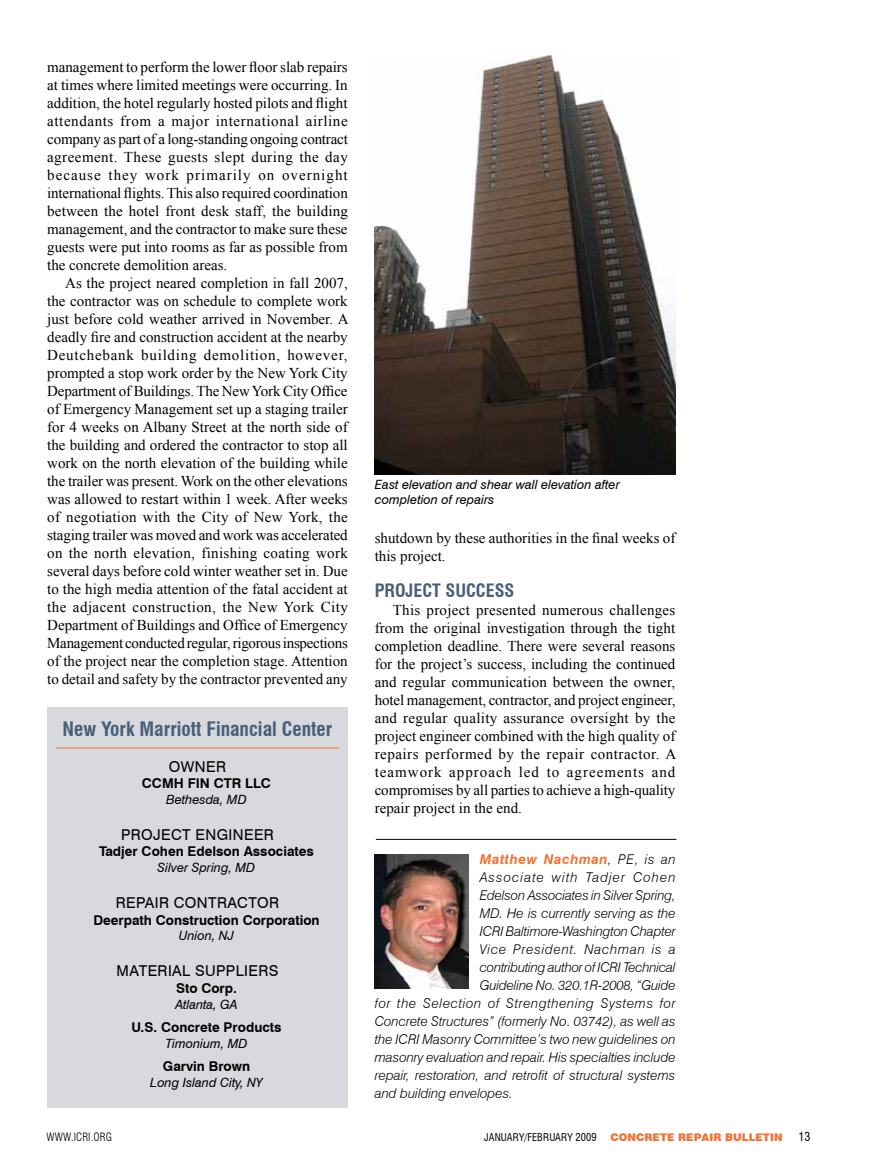
<style>
.page{position:relative;width:878px;height:1175px;background:#fff}
.page>*{position:absolute;margin:0;border:0;box-sizing:border-box;transform-origin:0 0}
.t1{font:700 condensed 19.5px "Swiss 721 BT";color:#485f77}
.t2{font:700 condensed 18px "Swiss 721 BT";color:#485f77}
.t3{font:15px/18px "Times New Roman";color:#000;text-align:justify}
.t4{font:15px "Swiss 721 BT";letter-spacing:.025em;color:#000}
.t5{font:italic 300 13.5px "Swiss 721 BT";color:#000}
.t6{font:700 13.5px "Swiss 721 BT";color:#000}
.t7{font:italic 300 13.5px "Swiss 721 BT";letter-spacing:.045em;color:#000}
.t8{font:italic 300 13.5px "Swiss 721 BT";letter-spacing:.08em;color:#000}
.t9{font:italic 300 13.5px "Swiss 721 BT";letter-spacing:.055em;color:#000}
.t10{font:italic 700 13.5px "Swiss 721 BT";letter-spacing:.04em;color:#f37032}
.t11{font:italic 12.75px/15.3px "Swiss 721 BT";color:#000}
.t12{font:condensed 12px "Swiss 721 BT";color:#000}
.t13{font:300 condensed 11.25px "Swiss 721 BT";letter-spacing:.01em;color:#000}
.t14{font:900 10.5px "Swiss 721 BT";letter-spacing:.01em;color:#f37032}
.t15{font:condensed 10.5px "Swiss 721 BT";letter-spacing:.01em;color:#000}
.s1{font-weight:300;color:#000}
</style>
<div class="page">
<hr style="left:376px;top:839px;width:300px;height:1px;background:#000">
<img style="left:375px;top:54px;width:300px;height:421px">
<div style="left:47px;top:707px;width:301px;height:400px;background:#d7d9de"></div>
<hr style="left:56px;top:747px;width:283px;height:1px;background:#f37032">
<img style="left:375px;top:854px;width:94px;height:134px">
<p class="t3" style="left:47px;top:58px;width:302px">management to perform the lower floor slab repairs at times where limited meetings were occurring. In addition, the hotel regularly hosted pilots and flight attendants from a major international airline company as part of a long-standing ongoing contract agreement. These guests slept during the day because they work primarily on overnight international flights. This also required coordination between the hotel front desk staff, the building management, and the contractor to make sure these guests were put into rooms as far as possible from the concrete demolition areas.</p>
<p class="t3" style="left:47px;top:274px;width:303px;text-indent:18px">As the project neared completion in fall 2007, the contractor was on schedule to complete work just before cold weather arrived in November. A deadly fire and construction accident at the nearby Deutchebank building demolition, however, prompted a stop work order by the New York City Department of Buildings. The New York City Office of Emergency Management set up a staging trailer for 4 weeks on Albany Street at the north side of the building and ordered the contractor to stop all work on the north elevation of the building while the trailer was present. Work on the other elevations was allowed to restart within 1 week. After weeks of negotiation with the City of New York, the staging trailer was moved and work was accelerated on the north elevation, finishing coating work several days before cold winter weather set in. Due to the high media attention of the fatal accident at the adjacent construction, the New York City Department of Buildings and Office of Emergency Management conducted regular, rigorous inspections of the project near the completion stage. Attention to detail and safety by the contractor prevented any</p>
<h1 class="t1" style="left:63px;top:717px;width:271px">New York Marriott Financial Center</h1>
<p class="t4" style="left:169px;top:757px;width:59px">OWNER</p>
<p class="t6" style="left:142px;top:775px;width:82px">CCMH FIN CTR</p>
<p class="t6" style="left:245px;top:775px;width:10px">LLC</p>
<p class="t11" style="left:166px;top:791px;width:82px">Bethesda, MD</p>
<p class="t4" style="left:121px;top:825px;width:154px">PROJECT ENGINEER</p>
<p class="t6" style="left:99px;top:843px;width:216px">Tadjer Cohen Edelson Associates</p>
<p class="t11" style="left:158px;top:860px;width:99px">Silver Spring, MD</p>
<p class="t4" style="left:116px;top:893px;width:165px">REPAIR CO NTRACTOR</p>
<p class="t6" style="left:93px;top:911px;width:228px">Deerpath Construction Corporation</p>
<p class="t11" style="left:179px;top:928px;width:57px">Union, NJ</p>
<p class="t4" style="left:116px;top:962px;width:162px">MATERIAL SUPPLIERS</p>
<p class="t6" style="left:176px;top:980px;width:62px">Sto Corp.</p>
<p class="t11" style="left:175px;top:996px;width:64px">Atlanta, GA</p>
<p class="t6" style="left:131px;top:1019px;width:152px">U.S. Concrete Products</p>
<p class="t11" style="left:165px;top:1035px;width:84px">Timonium, MD</p>
<p class="t6" style="left:163px;top:1058px;width:89px">Garvin Brown</p>
<p class="t11" style="left:150px;top:1074px;width:114px">Long Island City, NY</p>
<p class="t11" style="left:375px;top:477px;width:246px">East elevation and shear wall elevation after completion of repairs</p>
<p class="t3" style="left:375px;top:528px;width:302px">shutdown by these authorities in the final weeks of this project.</p>
<p class="t2" style="left:375px;top:579px;width:141px">Project Success</p>
<p class="t3" style="left:375px;top:600px;width:303px;text-indent:18px">This project presented numerous challenges from the original investigation through the tight completion deadline. There were several reasons for the project’s success, including the continued and regular communication between the owner, hotel management, contractor, and project engineer, and regular quality assurance oversight by the project engineer combined with the high quality of repairs performed by the repair contractor. A teamwork approach led to agreements and compromises by all parties to achieve a high-quality repair project in the end.</p>
<p class="t10" style="left:480px;top:850px;width:197px">Matthew Nachman<span class="s1">, PE, is an</span></p>
<p class="t8" style="left:480px;top:868px;width:197px">Associate with Tadjer Cohen</p>
<p class="t5" style="left:480px;top:886px;width:197px">Edelson Associates in Silver Spring,</p>
<p class="t5" style="left:480px;top:904px;width:197px">MD. He is currently serving as the</p>
<p class="t5" style="left:480px;top:922px;width:197px">ICRI Baltimore-Washington Chapter</p>
<p class="t9" style="left:480px;top:940px;width:197px">Vice President. Nachman is a</p>
<p class="t5" style="left:480px;top:958px;width:197px">contributing author of ICRI Technical</p>
<p class="t5" style="left:480px;top:976px;width:197px">Guideline No. 320.1R-2008, “Guide</p>
<p class="t7" style="left:375px;top:994px;width:302px">for the Selection of Strengthening Systems for</p>
<p class="t5" style="left:375px;top:1012px;width:302px">Concrete Structures” (formerly No. 03742), as well as</p>
<p class="t5" style="left:375px;top:1030px;width:302px">the ICRI Masonry Committee’s two new guidelines on</p>
<p class="t5" style="left:375px;top:1048px;width:302px">masonry evaluation and repair. His specialties include</p>
<p class="t5" style="left:375px;top:1066px;width:302px">repair, restoration, and retrofit of structural systems</p>
<p class="t5" style="left:375px;top:1084px;width:139px">and building envelopes.</p>
<p class="t13" style="left:46px;top:1130px;width:67px">WWW.ICRI.ORG</p>
<p class="t15" style="left:484px;top:1130px;width:114px">JANUARY/FEBRUARY 2009</p>
<p class="t14" style="left:610px;top:1130px;width:174px">CONCRETE REPAIR BULLETIN</p>
<p class="t12" style="left:798px;top:1129px;width:13px">13</p>
</div>
